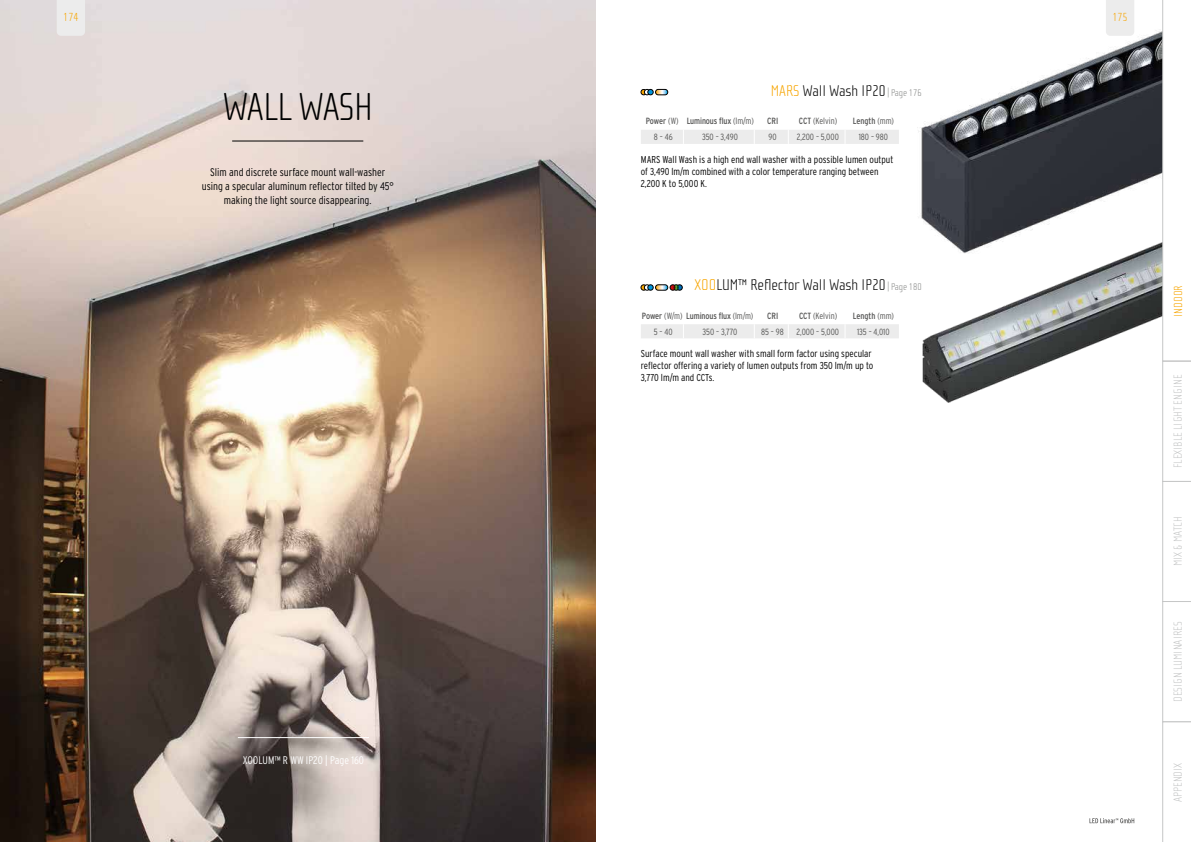
<style>
.page{position:relative;width:1191px;height:842px;background:#fff}
.page>*{position:absolute;margin:0;border:0;box-sizing:border-box;transform-origin:0 0}
.t1{font:100 40px "Cholla Sans OT";letter-spacing:-.015em;color:#000}
.t2{font:100 16px "Cholla Sans OT";color:#000}
.t3{font:100 12px "Cholla Sans OT";color:#c5c6c6}
.t4{font:100 12px "Cholla Sans OT";color:#f7a500}
.t5{font:300 condensed 11px/14px "Interstate";color:#000;text-align:center}
.t6{font:300 condensed 11px "Interstate";color:#fff}
.t7{font:300 condensed 10px/12px "Interstate";color:#000}
.t8{font:300 condensed 9px "Interstate";color:#565655}
.t9{font:condensed 9px "Interstate";letter-spacing:-.01em;color:#565655}
.s1{color:#f7a500}
.s2{font-size:10px;color:#868786}
.s3{font-weight:300}
.s4{font-weight:400}
</style>
<div class="page">
<svg style="left:1089px;top:818px;width:45px;height:5px"></svg>
<img style="left:917px;top:31px;width:245px;height:150px">
<img style="left:0;top:0;width:595px;height:842px">
<hr style="left:232px;top:140px;width:131px;height:2px;background:#000">
<img style="left:921px;top:181px;width:241px;height:222px">
<hr style="left:238px;top:737px;width:131px;height:1px;background:#fff">
<svg style="left:641px;top:285px;width:41px;height:5px"></svg>
<svg style="left:641px;top:89px;width:27px;height:6px"></svg>
<div style="left:641px;top:130px;width:258px;height:14px;background:#ececec"></div>
<div style="left:641px;top:324px;width:258px;height:14px;background:#ececec"></div>
<svg style="left:1106px;top:0;width:28px;height:36px"></svg>
<svg style="left:57px;top:0;width:28px;height:36px"></svg>
<svg style="left:1162px;top:0;width:29px;height:842px"></svg>
<p class="t4" style="left:63px;top:11px;width:17px">174</p>
<p class="t4" style="left:1112px;top:11px;width:17px">175</p>
<h1 class="t1" style="left:222px;top:85px;width:152px">WALL WASH</h1>
<p class="t5" style="left:202px;top:165px;width:193px">Slim and discrete surface mount wall-washer using a specular aluminum reflector tilted by 45° making the light source disappearing.</p>
<p class="t6" style="left:243px;top:753px;width:123px">XOOLUM™ R WW IP20 | Page 160</p>
<h2 class="t2" style="left:771px;top:82px;width:152px"><span class="s1">MARS</span> Wall Wash IP20 <span class="s2">| Page 176</span></h2>
<p class="t9" style="left:645px;top:115px;width:110px">Power <span class="s3">(W)</span> Luminous flux <span class="s3">(lm/m)</span></p>
<p class="t9" style="left:767px;top:115px;width:13px">CRI</p>
<p class="t8" style="left:799px;top:115px;width:40px"><span class="s4">CCT</span> (Kelvin)</p>
<p class="t9" style="left:852px;top:115px;width:43px">Length <span class="s3">(mm)</span></p>
<p class="t8" style="left:654px;top:132px;width:20px">8 – 46</p>
<p class="t8" style="left:702px;top:132px;width:37px">350 – 3,490</p>
<p class="t8" style="left:768px;top:132px;width:10px">90</p>
<p class="t8" style="left:796px;top:132px;width:44px">2,200 – 5,000</p>
<p class="t8" style="left:858px;top:132px;width:31px">180 – 980</p>
<p class="t7" style="left:641px;top:153px;width:254px">MARS Wall Wash is a high end wall washer with a possible lumen output of 3,490 lm/m combined with a color temperature ranging between<br>2,200 K to 5,000 K.</p>
<h2 class="t2" style="left:694px;top:276px;width:229px"><span class="s1">XOO</span>LUM™ Reflector Wall Wash IP20 <span class="s2">| Page 180</span></h2>
<p class="t9" style="left:642px;top:310px;width:113px">Power <span class="s3">(W/m)</span> Luminous flux <span class="s3">(lm/m)</span></p>
<p class="t9" style="left:767px;top:310px;width:13px">CRI</p>
<p class="t8" style="left:799px;top:310px;width:40px"><span class="s4">CCT</span> (Kelvin)</p>
<p class="t9" style="left:852px;top:310px;width:43px">Length <span class="s3">(mm)</span></p>
<p class="t8" style="left:654px;top:326px;width:20px">5 – 40</p>
<p class="t8" style="left:702px;top:326px;width:36px">350 – 3,770</p>
<p class="t8" style="left:761px;top:326px;width:24px">85 – 98</p>
<p class="t8" style="left:796px;top:326px;width:44px">2,000 – 5,000</p>
<p class="t8" style="left:857px;top:326px;width:34px">135 – 4,010</p>
<p class="t7" style="left:641px;top:347px;width:234px">Surface mount wall washer with small form factor using specular reflector offering a variety of lumen outputs from 350 lm/m up to<br>3,770 lm/m and CCTs.</p>
<p class="t4" style="left:1171px;top:317px;width:33px;rotate:-90deg">INDOOR</p>
<p class="t3" style="left:1171px;top:468px;width:95px;rotate:-90deg">FLEXIBLE LIGHT ENGINE</p>
<p class="t3" style="left:1171px;top:566px;width:51px;rotate:-90deg">MIX &amp; MATCH</p>
<p class="t3" style="left:1171px;top:702px;width:82px;rotate:-90deg">DESIGN LUMINAIRES</p>
<p class="t3" style="left:1171px;top:802px;width:41px;rotate:-90deg">APPENDIX</p>
</div>
